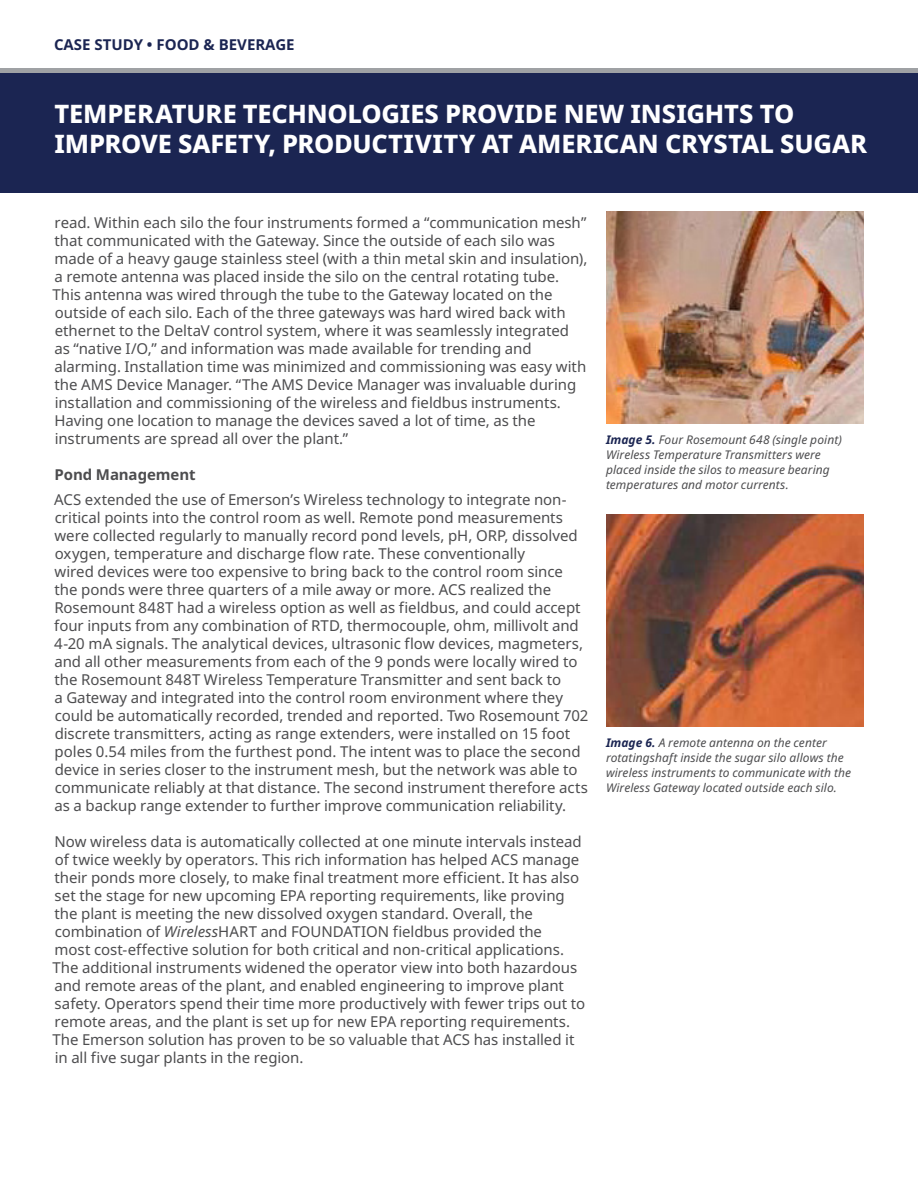
<style>
.page{position:relative;width:918px;height:1188px;background:#fff}
.page>*{position:absolute;margin:0;border:0;box-sizing:border-box;transform-origin:0 0}
.t1{font:800 25.5px/30px "Noto Sans";letter-spacing:-.01em;color:#fff}
.t2{font:15px/18px "Noto Sans";letter-spacing:-.005em;color:#4d4d4f}
.t3{font:700 15px "Noto Sans";color:#1b2552}
.t4{font:700 15px "Noto Sans";letter-spacing:-.005em;color:#4d4d4f}
.t5{font:italic 12px/15px "Noto Sans";letter-spacing:.005em;color:#4d4d4f}
.s1{font-style:italic}
.s2{font-weight:700;color:#1b2552}
</style>
<div class="page">
<div style="left:0;top:68px;width:918px;height:125px;background:#1b2552"></div>
<hr style="left:0;top:68px;width:918px;height:4px;background:#9fa1a4">
<img style="left:606px;top:212px;width:258px;height:211px">
<img style="left:606px;top:515px;width:258px;height:211px">
<p class="t3" style="left:54px;top:36px;width:242px">CASE STUDY • FOOD &amp; BEVERAGE</p>
<h1 class="t1" style="left:55px;top:100px;width:814px">TEMPERATURE TECHNOLOGIES PROVIDE NEW INSIGHTS TO<br>IMPROVE SAFETY, PRODUCTIVITY AT AMERICAN CRYSTAL SUGAR</h1>
<p class="t2" style="left:52px;top:214px;width:537px">read. Within each silo the four instruments formed a “communication mesh” that communicated with the Gateway. Since the outside of each silo was made of a heavy gauge stainless steel (with a thin metal skin and insulation), a remote antenna was placed inside the silo on the central rotating tube.<br>This antenna was wired through the tube to the Gateway located on the outside of each silo. Each of the three gateways was hard wired back with ethernet to the DeltaV control system, where it was seamlessly integrated<br>as “native I/O,” and information was made available for trending and alarming. Installation time was minimized and commissioning was easy with the AMS Device Manager. “The AMS Device Manager was invaluable during installation and commissioning of the wireless and fieldbus instruments.<br>Having one location to manage the devices saved a lot of time, as the instruments are spread all over the plant.”</p>
<p class="t4" style="left:55px;top:466px;width:143px">Pond Management</p>
<p class="t2" style="left:54px;top:491px;width:536px">ACS extended the use of Emerson’s Wireless technology to integrate non&shy;critical points into the control room as well. Remote pond measurements were collected regularly to manually record pond levels, pH, ORP, dissolved oxygen, temperature and discharge flow rate. These conventionally<br>wired devices were too expensive to bring back to the control room since the ponds were three quarters of a mile away or more. ACS realized the Rosemount 848T had a wireless option as well as fieldbus, and could accept four inputs from any combination of RTD, thermocouple, ohm, millivolt and 4-20 mA signals. The analytical devices, ultrasonic flow devices, magmeters, and all other measurements from each of the 9 ponds were locally wired to the Rosemount 848T Wireless Temperature Transmitter and sent back to<br>a Gateway and integrated into the control room environment where they could be automatically recorded, trended and reported. Two Rosemount 702 discrete transmitters, acting as range extenders, were installed on 15 foot poles 0.54 miles from the furthest pond. The intent was to place the second device in series closer to the instrument mesh, but the network was able to communicate reliably at that distance. The second instrument therefore acts as a backup range extender to further improve communication reliability.</p>
<p class="t2" style="left:52px;top:833px;width:534px">Now wireless data is automatically collected at one minute intervals instead of twice weekly by operators. This rich information has helped ACS manage their ponds more closely, to make final treatment more efficient. It has also set the stage for new upcoming EPA reporting requirements, like proving the plant is meeting the new dissolved oxygen standard. Overall, the combination of <span class="s1">Wireless</span>HART and FOUNDATION fieldbus provided the<br>most cost-effective solution for both critical and non-critical applications.<br>The additional instruments widened the operator view into both hazardous and remote areas of the plant, and enabled engineering to improve plant safety. Operators spend their time more productively with fewer trips out to remote areas, and the plant is set up for new EPA reporting requirements.<br>The Emerson solution has proven to be so valuable that ACS has installed it in all five sugar plants in the region.</p>
<p class="t5" style="left:606px;top:432px;width:237px"><span class="s2">Image 5.</span> Four Rosemount 648 (single point)<br>Wireless Temperature Transmitters were placed inside the silos to measure bearing temperatures and motor currents.</p>
<p class="t5" style="left:606px;top:735px;width:247px"><span class="s2">Image 6.</span> A remote antenna on the center rotatingshaft inside the sugar silo allows the wireless instruments to communicate with the Wireless Gateway located outside each silo.</p>
</div>
